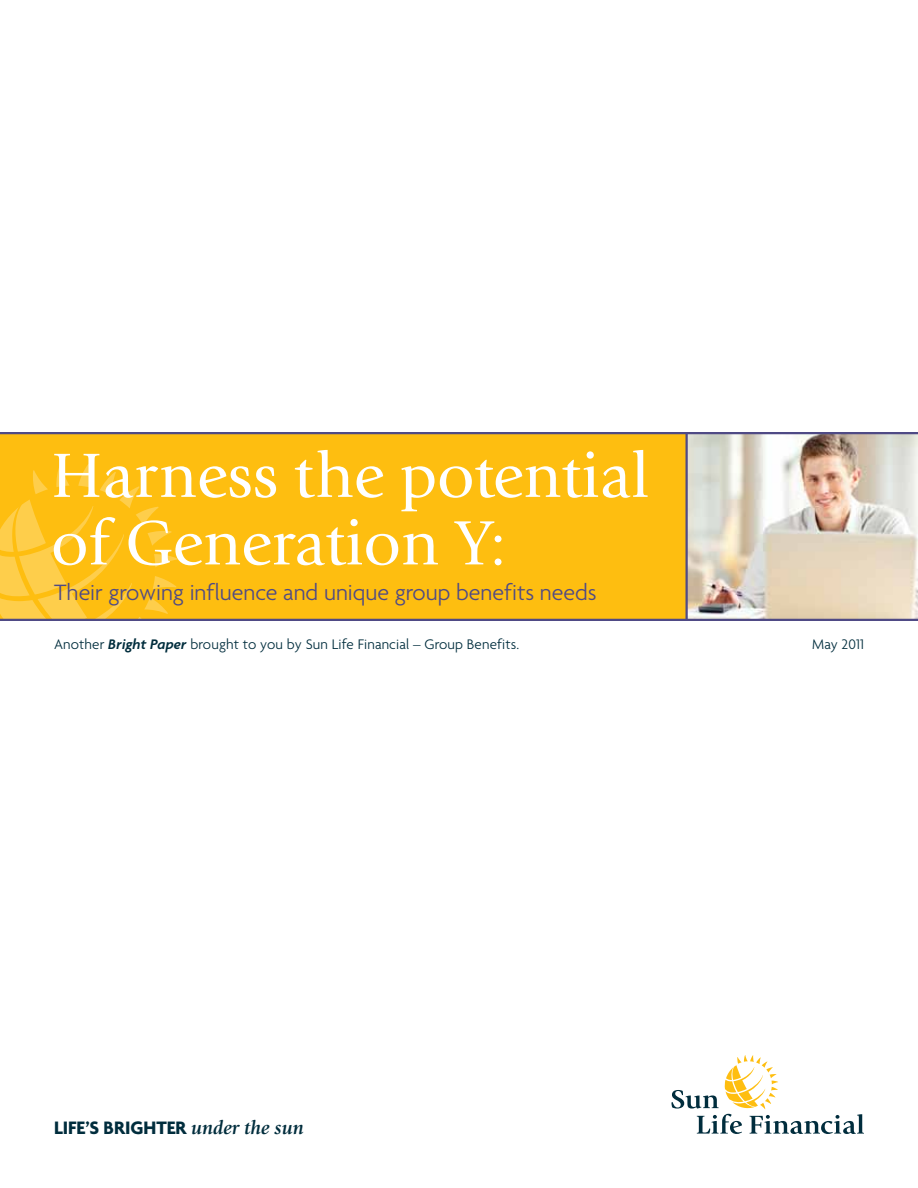
<style>
.page{position:relative;width:918px;height:1188px;background:#fff}
.page>*{position:absolute;margin:0;border:0;box-sizing:border-box;transform-origin:0 0}
.t1{font:64.5px/67.5px "Giovanni EF";letter-spacing:-.005em;color:#fff}
.t2{font:300 24px "Agenda";color:#4f4a85}
.t3{font:700 19.5px "Agenda";color:#002d3d}
.t4{font:300 15px "Agenda";letter-spacing:.01em;color:#002d3d}
.s1{font-weight:600;font-style:italic}
.s2{font-family:"Giovanni EF";font-style:italic}
</style>
<div class="page">
<svg style="left:671px;top:1055px;width:193px;height:79px"></svg>
<svg style="left:0;top:432px;width:918px;height:189px;background:#f1c041"></svg>
<h1 class="t1" style="left:51px;top:442px;width:600px">Harness the potential of Generation Y:</h1>
<h2 class="t2" style="left:54px;top:579px;width:544px">Their growing influence and unique group benefits needs</h2>
<p class="t4" style="left:54px;top:635px;width:467px">Another <span class="s1">Bright Paper</span> brought to you by Sun Life Financial – Group Benefits.</p>
<p class="t4" style="left:812px;top:635px;width:53px">May 2011</p>
<h3 class="t3" style="left:54px;top:1116px;width:251px">LIFE’S BRIGHTER <span class="s2">under the sun</span></h3>
</div>
